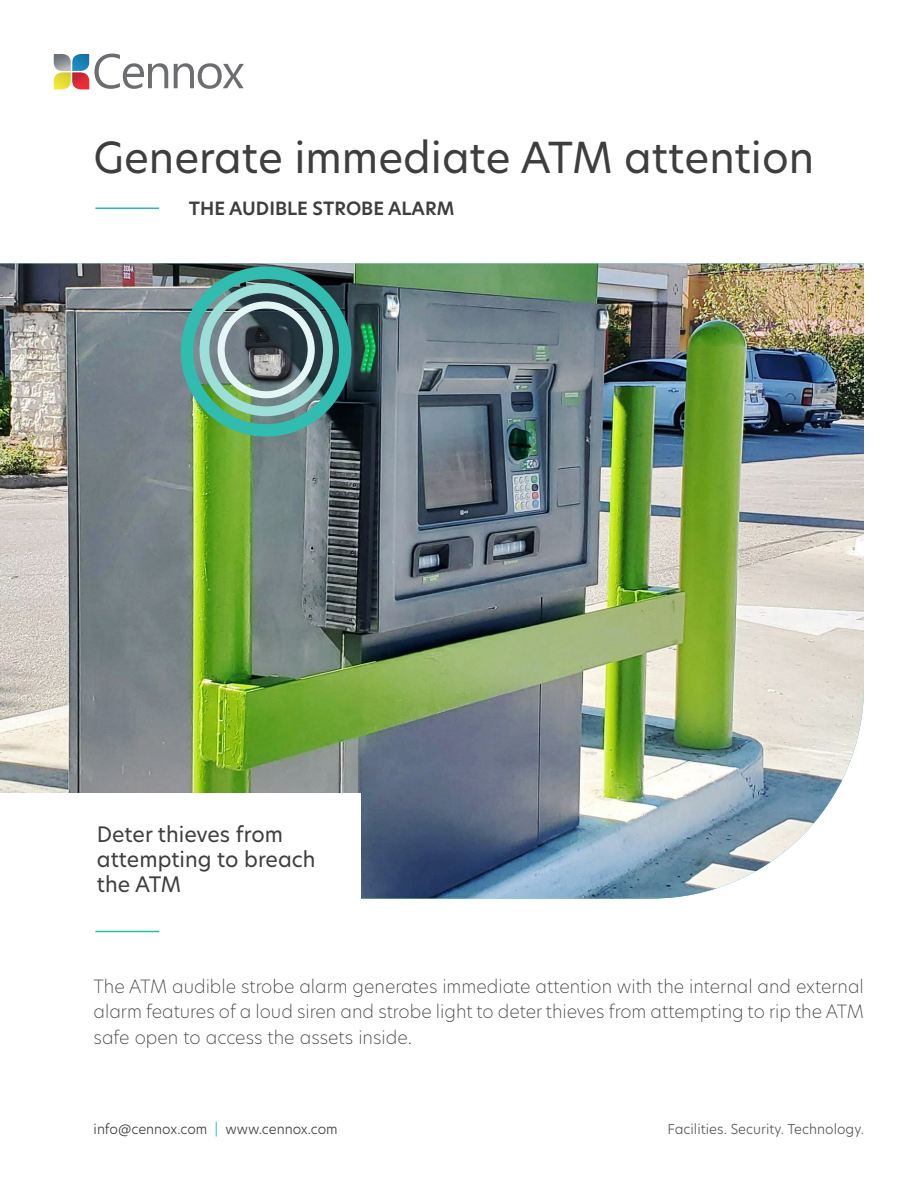
<style>
.page{position:relative;width:918px;height:1188px;background:#fff}
.page>*{position:absolute;margin:0;border:0;box-sizing:border-box;transform-origin:0 0}
.t1{font:42px "New Hero";color:#3e3e3f}
.t2{font:21px/25.2px "Hero New";color:#3e3e3f}
.t3{font:200 18px/25.5px "New Hero";color:#3e3e3f;text-align:justify}
.t4{font:600 18px "New Hero";color:#3e3e3f}
.t5{font:300 13.5px "New Hero";color:#57585a}
.t6{font:300 13.5px "New Hero";color:#3e3e3f}
.s1{color:#22bcaf}
</style>
<div class="page">
<img style="left:0;top:264px;width:864px;height:635px">
<svg style="left:174px;top:63px;width:70px;height:26px"></svg>
<svg style="left:54px;top:54px;width:114px;height:35px"></svg>
<hr style="left:95px;top:207px;width:64px;height:2px;background:#22bcb1">
<hr style="left:95px;top:931px;width:64px;height:1px;background:#22bcb1">
<div style="left:0;top:793px;width:361px;height:120px;background:#fff"></div>
<div style="left:218px;top:301px;width:97px;height:97px;border:7px solid #e4f6f5;border-radius:50%"></div>
<div style="left:200px;top:283px;width:133px;height:133px;border:10px solid #9cdfd9;border-radius:50%"></div>
<div style="left:181px;top:267px;width:171px;height:170px;border:12px solid #30bdb0;border-radius:50%"></div>
<p class="t1" style="left:94px;top:128px;width:722px">Generate immediate ATM attention</p>
<p class="t4" style="left:189px;top:197px;width:267px">THE AUDIBLE STROBE ALARM</p>
<p class="t2" style="left:97px;top:821px;width:220px">Deter thieves from attempting to breach the ATM</p>
<p class="t3" style="left:94px;top:973px;width:772px">The ATM audible strobe alarm generates immediate attention with the internal and external alarm features of a loud siren and strobe light to deter thieves from attempting to rip the ATM safe open to access the assets inside.</p>
<p class="t6" style="left:94px;top:1120px;width:246px">info@cennox.com <span class="s1">|</span> www.cennox.com</p>
<p class="t5" style="left:667px;top:1120px;width:198px">Facilities. Security. Technology.</p>
</div>
